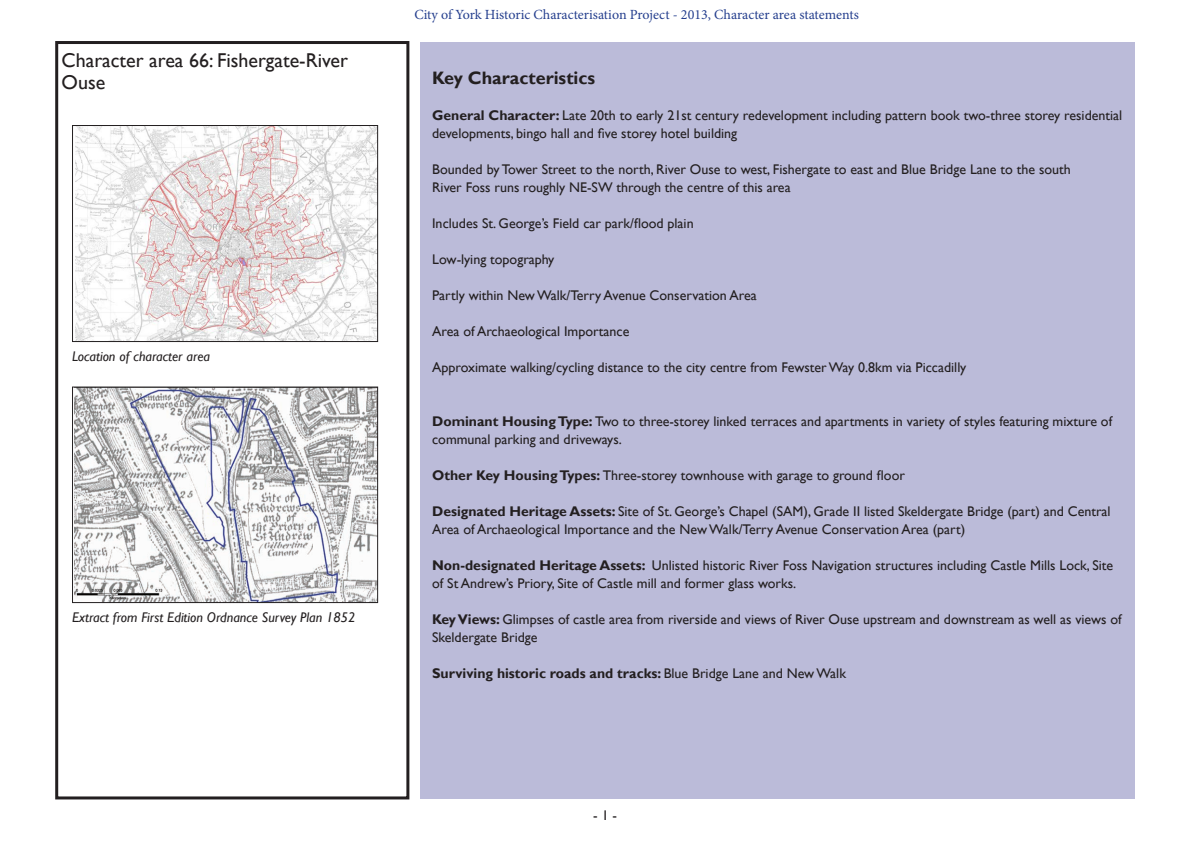
<style>
.page{position:relative;width:1191px;height:842px;background:#fff}
.page>*{position:absolute;margin:0;border:0;box-sizing:border-box;transform-origin:0 0}
.Heading{font:20px/22px "Gill Sans";color:#231f20}
.Sub-heading{font:700 18px "Gill Sans";color:#231f20}
.t1{font:14px/18px "Gill Sans";color:#231f20}
.t2{font:14px "Minion Pro";color:#253f8e}
.t3{font:italic 14px "Gill Sans";color:#231f20}
.t4{font:700 14px "Gill Sans";color:#231f20}
.s1{font-weight:700}
.s2{font-weight:400}
</style>
<div class="page">
<div style="left:55px;top:41px;width:354px;height:758px;border:3px solid #231f20"></div>
<div style="left:420px;top:43px;width:714px;height:756px;background:#bbbbd9"></div>
<img style="left:75px;top:388px;width:301px;height:213px">
<div style="left:72px;top:386px;width:306px;height:217px;border:1px solid #231f20"></div>
<img style="left:75px;top:127px;width:301px;height:213px">
<div style="left:72px;top:125px;width:306px;height:217px;border:1px solid #231f20"></div>
<p class="Heading" style="left:62px;top:49px;width:288px">Character area 66: Fishergate-River<br>Ouse</p>
<p class="t3" style="left:72px;top:348px;width:140px">Location of character area</p>
<p class="t3" style="left:72px;top:609px;width:285px">Extract from First Edition Ordnance Survey Plan 1852</p>
<p class="t2" style="left:414px;top:5px;width:446px">City of York Historic Characterisation Project - 2013, Character area statements</p>
<p class="Sub-heading" style="left:432px;top:68px;width:165px">Key Characteristics</p>
<p class="t1" style="left:432px;top:107px;width:691px"><span class="s1">General Character:</span> Late 20th to early 21st century redevelopment including pattern book two-three storey residential developments, bingo hall and five storey hotel building</p>
<p class="t1" style="left:432px;top:161px;width:640px">Bounded by Tower Street to the north, River Ouse to west, Fishergate to east and Blue Bridge Lane to the south</p>
<p class="t1" style="left:432px;top:179px;width:360px">River Foss runs roughly NE-SW through the centre of this area</p>
<p class="t1" style="left:432px;top:215px;width:263px">Includes St. George’s Field car park/flood plain</p>
<p class="t1" style="left:432px;top:251px;width:124px">Low-lying topography</p>
<p class="t1" style="left:432px;top:287px;width:326px">Partly within New Walk/Terry Avenue Conservation Area</p>
<p class="t1" style="left:432px;top:323px;width:199px">Area of Archaeological Importance</p>
<p class="t1" style="left:432px;top:359px;width:536px">Approximate walking/cycling distance to the city centre from Fewster Way 0.8km via Piccadilly</p>
<p class="t1" style="left:432px;top:413px;width:681px"><span class="s1">Dominant Housing Type:</span> Two to three-storey linked terraces and apartments in variety of styles featuring mixture of communal parking and driveways.</p>
<p class="t1" style="left:432px;top:467px;width:474px"><span class="s1">Other Key Housing Types:</span> Three-storey townhouse with garage to ground floor</p>
<p class="t1" style="left:432px;top:503px;width:680px"><span class="s1">Designated Heritage Assets:</span> Site of St. George’s Chapel (SAM), Grade II listed Skeldergate Bridge (part) and Central<br>Area of Archaeological Importance and the New Walk/Terry Avenue Conservation Area (part)</p>
<p class="t1" style="left:432px;top:557px;width:682px"><span class="s1">Non-designated Heritage Assets:</span> Unlisted historic River Foss Navigation structures including Castle Mills Lock, Site of St Andrew’s Priory, Site of Castle mill and former glass works.</p>
<p class="t1" style="left:432px;top:611px;width:691px"><span class="s1">Key Views:</span> Glimpses of castle area from riverside and views of River Ouse upstream and downstream as well as views of<br>Skeldergate Bridge</p>
<p class="t4" style="left:432px;top:665px;width:415px">Surviving historic roads and tracks: <span class="s2">Blue Bridge Lane and New Walk</span></p>
<p class="t1" style="left:593px;top:806px;width:25px">- 1 -</p>
</div>
